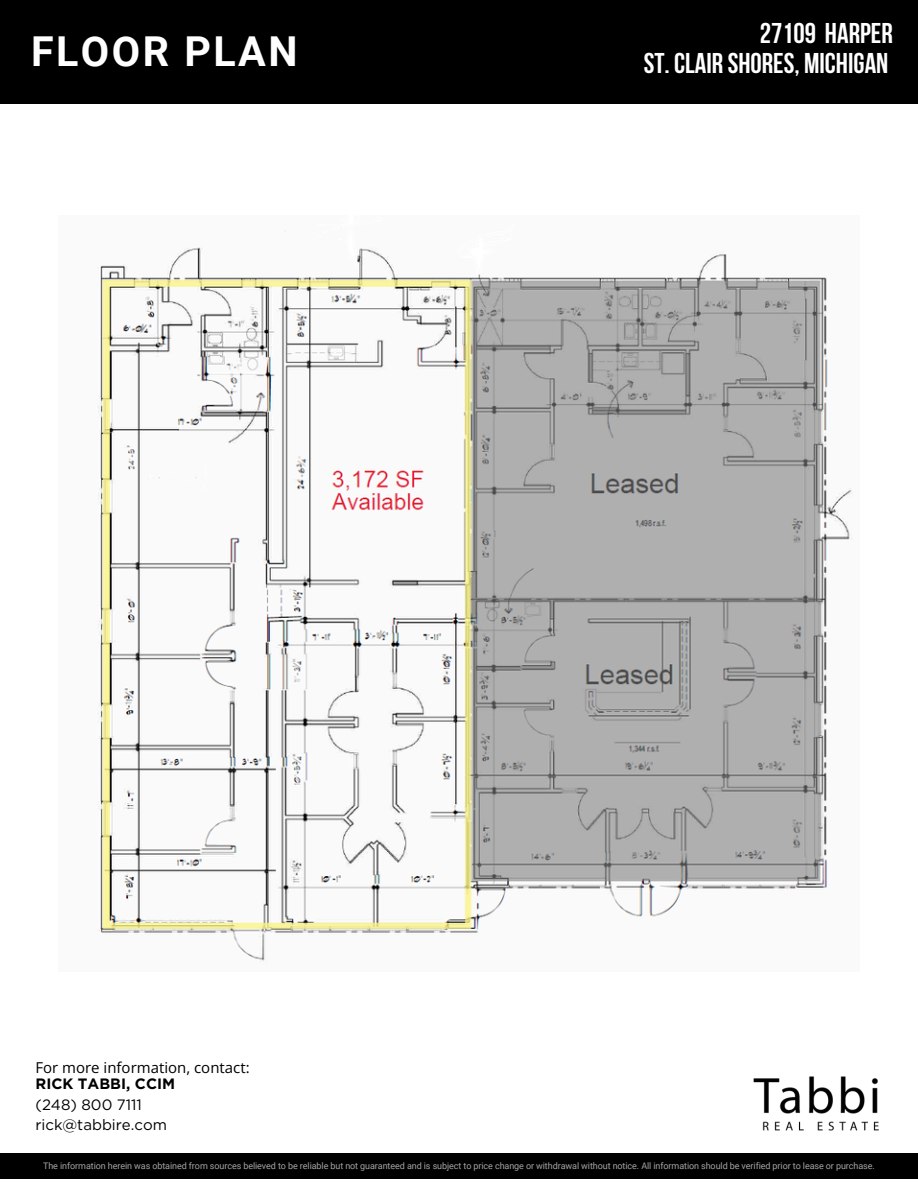
<style>
.page{position:relative;width:918px;height:1188px;background:#fff}
.page>*{position:absolute;margin:0;border:0;box-sizing:border-box;transform-origin:0 0}
.t1{font:700 41.25px "Roboto";letter-spacing:.06em;color:#fff}
.t2{font:700 28.5px/30.3px "Bebas Neue";color:#fff;text-align:right}
.t3{font:15px/20.2px "Gotham";color:#000}
.t4{font:15px "Open Sans";color:#000}
.t5{font:700 15px "Gotham";color:#000}
.t6{font:9px "Roboto";letter-spacing:-.01em;color:#fff}
</style>
<div class="page">
<img style="left:97px;top:231px;width:755px;height:732px">
<img style="left:685px;top:1076px;width:233px;height:78px">
<div style="left:0;top:0;width:918px;height:103px;background:#000"></div>
<div style="left:0;top:1154px;width:918px;height:25px;background:#000"></div>
<h1 class="t1" style="left:31px;top:27px;width:268px">FLOOR PLAN</h1>
<h4 class="t2" style="left:644px;top:20px;width:251px">27109 HARPER<br>ST.CLAIR SHORES, MICHIGAN</h4>
<h2 class="t4" style="left:36px;top:1057px;width:216px">For more information, contact:</h2>
<p class="t5" style="left:36px;top:1075px;width:141px">RICK TABBI, CCIM</p>
<p class="t3" style="left:36px;top:1094px;width:133px">(248) 800 7111 rick@tabbire.com</p>
<p class="t6" style="left:43px;top:1161px;width:833px">The information herein was obtained from sources believed to be reliable but not guaranteed and is subject to price change or withdrawal without notice. All information should be verified prior to lease or purchase.</p>
</div>
